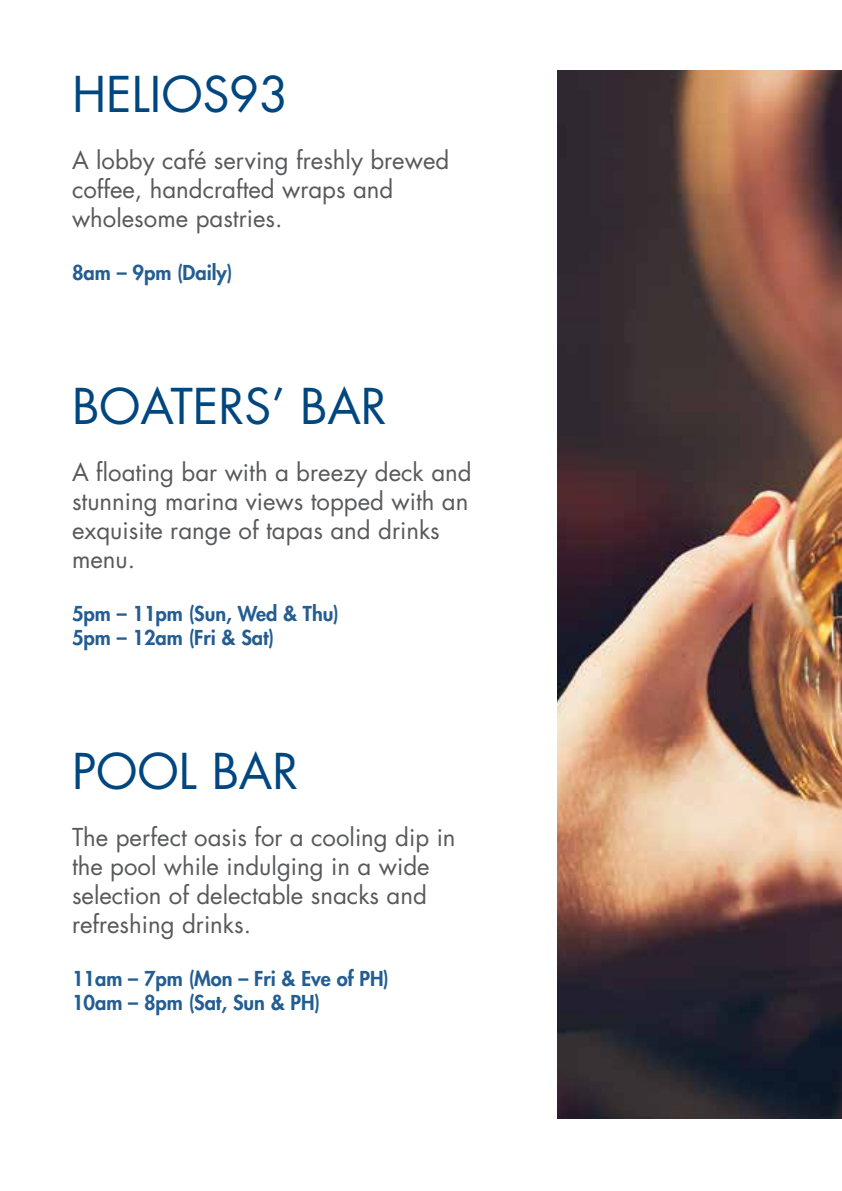
<style>
.page{position:relative;width:842px;height:1191px;background:#fff}
.page>*{position:absolute;margin:0;border:0;box-sizing:border-box;transform-origin:0 0}
.t1{font:48px "Futura Std";color:#00467f}
.t2{font:24px/28.8px "Futura Std";color:#58595b}
.t3{font:800 20px/24px "Futura Std";color:#235d92}
</style>
<div class="page">
<img style="left:557px;top:70px;width:285px;height:1049px">
<h1 class="t1" style="left:72px;top:63px;width:218px">HELIOS93</h1>
<p class="t2" style="left:72px;top:146px;width:379px">A lobby café serving freshly brewed coffee, handcrafted wraps and wholesome pastries.</p>
<p class="t3" style="left:72px;top:260px;width:162px">8am – 9pm (Daily)</p>
<h1 class="t1" style="left:72px;top:375px;width:316px">BOATERS’ BAR</h1>
<p class="t2" style="left:72px;top:458px;width:401px">A floating bar with a breezy deck and stunning marina views topped with an exquisite range of tapas and drinks menu.</p>
<p class="t3" style="left:72px;top:601px;width:268px">5pm – 11pm (Sun, Wed &amp; Thu)<br>5pm – 12am (Fri &amp; Sat)</p>
<h1 class="t1" style="left:72px;top:740px;width:228px">POOL BAR</h1>
<p class="t2" style="left:72px;top:823px;width:385px">The perfect oasis for a cooling dip in the pool while indulging in a wide selection of delectable snacks and refreshing drinks.</p>
<p class="t3" style="left:72px;top:966px;width:318px">11am – 7pm (Mon – Fri &amp; Eve of PH)<br>10am – 8pm (Sat, Sun &amp; PH)</p>
</div>
